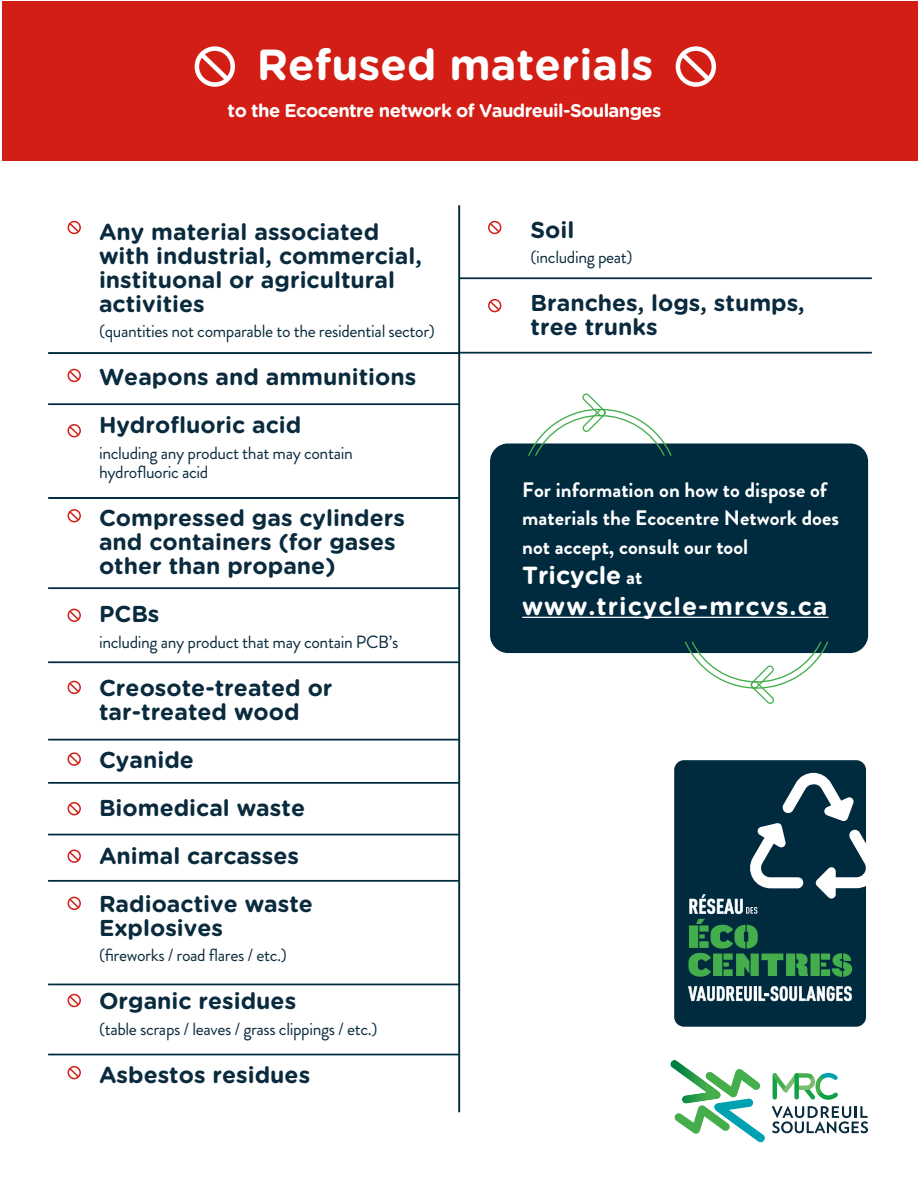
<style>
.page{position:relative;width:918px;height:1188px;background:#fff}
.page>*{position:absolute;margin:0;border:0;box-sizing:border-box;transform-origin:0 0}
.t1{font:700 43.5px "Gotham Rounded";color:#fff}
.t2{font:700 24.75px/30.5px "Gotham Rounded";letter-spacing:.04em;color:#fff}
.t3{font:700 22.95px/24px "Gotham Rounded";color:#0a2b3e}
.t4{font:700 21px/28.5px "Brandon Grotesque";color:#fff}
.t5{font:700 18.45px "Gotham Rounded";letter-spacing:-.035em;color:#fff}
.t6{font:17.7px/19.5px "Brandon Grotesque";letter-spacing:-.02em;color:#0a2b3e}
.s1{font-family:"Brandon Grotesque";font-size:21px}
</style>
<div class="page">
<div style="left:2px;top:2px;width:916px;height:159px;background:#d31e16"></div>
<div style="left:458px;top:205px;width:2px;height:907px;border:1px solid #002b3f"></div>
<div style="left:48px;top:352px;width:411px;height:2px;border:1px solid #002b3f"></div>
<div style="left:459px;top:278px;width:413px;height:1px;border:1px solid #002b3f"></div>
<div style="left:459px;top:352px;width:413px;height:1px;border:1px solid #002b3f"></div>
<div style="left:48px;top:403px;width:411px;height:2px;border:1px solid #002b3f"></div>
<div style="left:48px;top:497px;width:411px;height:2px;border:1px solid #002b3f"></div>
<div style="left:48px;top:587px;width:411px;height:2px;border:1px solid #002b3f"></div>
<div style="left:48px;top:662px;width:411px;height:1px;border:1px solid #002b3f"></div>
<div style="left:48px;top:739px;width:411px;height:1px;border:1px solid #002b3f"></div>
<div style="left:48px;top:782px;width:411px;height:2px;border:1px solid #002b3f"></div>
<div style="left:48px;top:834px;width:411px;height:1px;border:1px solid #002b3f"></div>
<div style="left:48px;top:880px;width:411px;height:2px;border:1px solid #002b3f"></div>
<div style="left:48px;top:984px;width:411px;height:1px;border:1px solid #002b3f"></div>
<div style="left:48px;top:1054px;width:411px;height:1px;border:1px solid #002b3f"></div>
<div style="left:195px;top:46px;width:40px;height:41px;border:5px solid #fff;border-radius:50%"></div>
<svg style="left:196px;top:49px;width:38px;height:37px"></svg>
<div style="left:676px;top:46px;width:40px;height:41px;border:5px solid #fff;border-radius:50%"></div>
<svg style="left:677px;top:49px;width:38px;height:37px"></svg>
<div style="left:68px;top:221px;width:13px;height:13px;border:2px solid #d31e16;border-radius:50%"></div>
<svg style="left:68px;top:222px;width:13px;height:12px"></svg>
<div style="left:488px;top:221px;width:13px;height:13px;border:2px solid #d31e16;border-radius:50%"></div>
<svg style="left:488px;top:222px;width:13px;height:12px"></svg>
<div style="left:488px;top:299px;width:13px;height:13px;border:2px solid #d31e16;border-radius:50%"></div>
<svg style="left:488px;top:300px;width:13px;height:12px"></svg>
<svg style="left:68px;top:369px;width:13px;height:13px"></svg>
<div style="left:68px;top:424px;width:13px;height:13px;border:2px solid #d31e16;border-radius:50%"></div>
<svg style="left:68px;top:425px;width:13px;height:12px"></svg>
<div style="left:68px;top:509px;width:13px;height:13px;border:2px solid #d31e16;border-radius:50%"></div>
<svg style="left:68px;top:510px;width:13px;height:12px"></svg>
<svg style="left:68px;top:609px;width:13px;height:13px"></svg>
<svg style="left:68px;top:681px;width:13px;height:13px"></svg>
<svg style="left:68px;top:897px;width:13px;height:13px"></svg>
<svg style="left:68px;top:850px;width:13px;height:13px"></svg>
<div style="left:68px;top:802px;width:13px;height:13px;border:2px solid #d31e16;border-radius:50%"></div>
<svg style="left:68px;top:803px;width:13px;height:12px"></svg>
<div style="left:68px;top:752px;width:13px;height:14px;border:2px solid #d31e16;border-radius:50%"></div>
<svg style="left:68px;top:753px;width:13px;height:12px"></svg>
<div style="left:68px;top:994px;width:13px;height:13px;border:2px solid #d31e16;border-radius:50%"></div>
<svg style="left:68px;top:995px;width:13px;height:12px"></svg>
<div style="left:68px;top:1066px;width:13px;height:13px;border:2px solid #d31e16;border-radius:50%"></div>
<svg style="left:68px;top:1067px;width:13px;height:12px"></svg>
<svg style="left:670px;top:1060px;width:95px;height:83px"></svg>
<svg style="left:772px;top:1106px;width:96px;height:27px"></svg>
<svg style="left:772px;top:1073px;width:66px;height:27px"></svg>
<div style="left:794px;top:1073px;width:5px;height:27px;background:#11a145;border-radius:2px"></div>
<div style="left:674px;top:760px;width:192px;height:267px;background:#002b3f"></div>
<svg style="left:688px;top:773px;width:179px;height:204px;background:#265258"></svg>
<svg style="left:688px;top:986px;width:164px;height:15px"></svg>
<div style="left:490px;top:443px;width:378px;height:210px;background:#002b3f;border-radius:18px"></div>
<hr style="left:522px;top:617px;width:307px;height:1px;background:#fff">
<svg style="left:528px;top:394px;width:144px;height:62px"></svg>
<svg style="left:685px;top:642px;width:143px;height:62px"></svg>
<h1 class="t1" style="left:257px;top:46px;width:398px">Refused materials</h1>
<p class="t5" style="left:228px;top:102px;width:435px">to the Ecocentre network of Vaudreuil-Soulanges</p>
<p class="t3" style="left:99px;top:221px;width:324px">Any material associated with industrial, commercial, instituonal or agricultural activities</p>
<p class="t6" style="left:99px;top:324px;width:337px">(quantities not comparable to the residential sector)</p>
<p class="t3" style="left:99px;top:354px;width:319px;line-height:48px">Weapons and ammunitions<br>Hydrofluoric acid</p>
<p class="t6" style="left:99px;top:445px;width:255px">including any product that may contain hydrofluoric acid</p>
<p class="t3" style="left:99px;top:507px;width:308px">Compressed gas cylinders and containers (for gases other than propane)</p>
<p class="t3" style="left:99px;top:603px;width:62px">PCBs</p>
<p class="t6" style="left:99px;top:634px;width:301px">including any product that may contain PCB’s</p>
<p class="t3" style="left:99px;top:677px;width:235px">Creosote-treated or tar-treated wood</p>
<p class="t3" style="left:99px;top:737px;width:215px;line-height:48px">Cyanide<br>Biomedical waste<br>Animal carcasses<br>Radioactive waste</p>
<p class="t3" style="left:99px;top:917px;width:125px">Explosives</p>
<p class="t6" style="left:99px;top:948px;width:189px">(fireworks / road flares / etc.)</p>
<p class="t3" style="left:99px;top:990px;width:199px">Organic residues</p>
<p class="t6" style="left:99px;top:1021px;width:280px">(table scraps / leaves / grass clippings / etc.)</p>
<p class="t3" style="left:99px;top:1064px;width:213px">Asbestos residues</p>
<p class="t3" style="left:531px;top:219px;width:45px">Soil</p>
<p class="t6" style="left:531px;top:250px;width:104px">(including peat)</p>
<p class="t3" style="left:531px;top:292px;width:276px">Branches, logs, stumps, tree trunks</p>
<p class="t4" style="left:522px;top:478px;width:318px">For information on how to dispose of materials the Ecocentre Network does not accept, consult our tool</p>
<p class="t2" style="left:522px;top:562px;width:307px">Tricycle <span class="s1">at </span>www.tricycle-mrcvs.ca</p>
</div>
